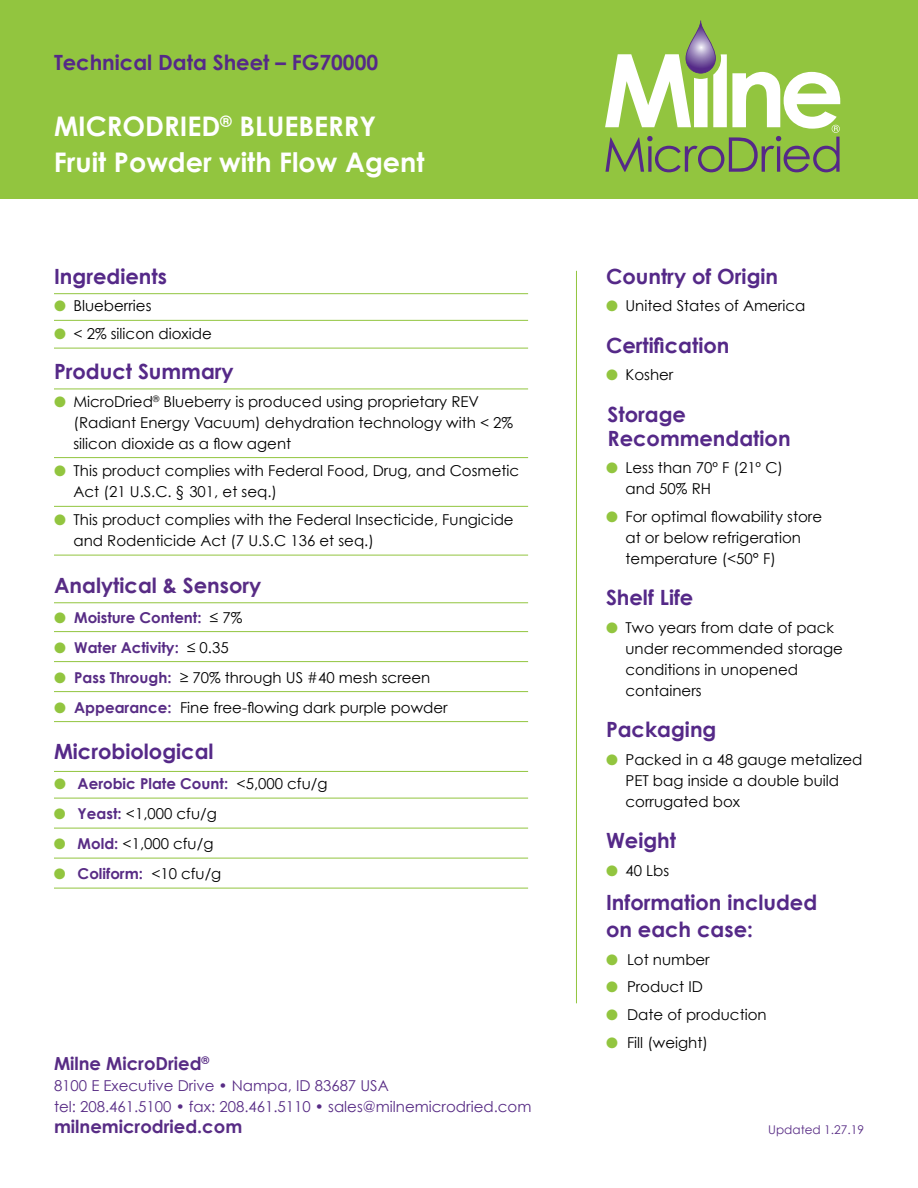
<style>
.page{position:relative;width:918px;height:1188px;background:#fff}
.page>*{position:absolute;margin:0;border:0;box-sizing:border-box;transform-origin:0 0}
.t1{font:700 27px/36px "Century Gothic";color:#fff}
.t2{font:700 21px/24px "Century Gothic";color:#552988}
.t3{font:700 21px "Century Gothic";color:#582c85}
.t4{font:700 18px "Century Gothic";color:#582c85}
.t5{font:15px/21px "Century Gothic";color:#000}
.t6{font:15px/21px "Century Gothic";color:#582c85}
.t7{font:700 15px "Century Gothic";color:#582c85}
.t8{font:12px "Century Gothic";color:#582c85}
.s1{color:#92c53f}
.s2{font-weight:400;color:#000}
.s3{font-weight:700;color:#582c85}
</style>
<div class="page">
<div style="left:0;top:0;width:918px;height:199px;background:#92c53f"></div>
<hr style="left:576px;top:271px;width:1px;height:732px;background:#92c53f">
<svg style="left:605px;top:21px;width:235px;height:151px"></svg>
<hr style="left:54px;top:293px;width:474px;height:1px;background:#92c53f">
<hr style="left:54px;top:320px;width:474px;height:1px;background:#92c53f">
<hr style="left:54px;top:348px;width:474px;height:1px;background:#92c53f">
<hr style="left:54px;top:389px;width:474px;height:1px;background:#92c53f">
<hr style="left:54px;top:457px;width:474px;height:1px;background:#92c53f">
<hr style="left:54px;top:506px;width:474px;height:1px;background:#92c53f">
<hr style="left:54px;top:555px;width:474px;height:1px;background:#92c53f">
<hr style="left:54px;top:602px;width:474px;height:1px;background:#92c53f">
<hr style="left:54px;top:631px;width:474px;height:1px;background:#92c53f">
<hr style="left:54px;top:661px;width:474px;height:1px;background:#92c53f">
<hr style="left:54px;top:691px;width:474px;height:1px;background:#92c53f">
<hr style="left:54px;top:721px;width:474px;height:1px;background:#92c53f">
<hr style="left:54px;top:771px;width:474px;height:1px;background:#92c53f">
<hr style="left:54px;top:798px;width:474px;height:1px;background:#92c53f">
<hr style="left:54px;top:828px;width:474px;height:1px;background:#92c53f">
<hr style="left:54px;top:858px;width:474px;height:1px;background:#92c53f">
<hr style="left:54px;top:888px;width:474px;height:1px;background:#92c53f">
<h2 class="t2" style="left:54px;top:50px;width:326px">Technical Data Sheet – FG70000</h2>
<h1 class="t1" style="left:54px;top:107px;width:372px">MICRODRIED<sup>®</sup> BLUEBERRY<br>Fruit Powder with Flow Agent</h1>
<h2 class="t2" style="left:54px;top:263px;width:114px">Ingredients</h2>
<p class="t5" style="left:54px;top:295px;width:99px"><span class="s1">●</span> Blueberries</p>
<p class="t5" style="left:54px;top:323px;width:159px"><span class="s1">●</span> &lt; 2% silicon dioxide</p>
<h2 class="t2" style="left:54px;top:359px;width:181px">Product Summary</h2>
<p class="t5" style="left:74px;top:390px;width:441px;text-indent:-20px"><span class="s1">●</span> MicroDried<sup>®</sup> Blueberry is produced using proprietary REV (Radiant Energy Vacuum) dehydration technology with &lt; 2% silicon dioxide as a flow agent</p>
<p class="t5" style="left:74px;top:460px;width:447px;text-indent:-20px"><span class="s1">●</span> This product complies with Federal Food, Drug, and Cosmetic<br>Act (21 U.S.C. § 301, et seq.)</p>
<p class="t5" style="left:74px;top:509px;width:442px;text-indent:-20px"><span class="s1">●</span> This product complies with the Federal Insecticide, Fungicide and Rodenticide Act (7 U.S.C 136 et seq.)</p>
<h2 class="t3" style="left:54px;top:572px;width:209px">Analytical &amp; Sensory</h2>
<p class="t7" style="left:54px;top:608px;width:190px"><span class="s1">●</span> Moisture Content: <span class="s2">≤ 7%</span></p>
<p class="t7" style="left:54px;top:638px;width:176px"><span class="s1">●</span> Water Activity: <span class="s2">≤ 0.35</span></p>
<p class="t5" style="left:54px;top:666px;width:378px"><span class="s1">●</span> <span class="s3">Pass Through:</span> ≥ 70% through US #40 mesh screen</p>
<p class="t5" style="left:54px;top:696px;width:395px"><span class="s1">●</span> <span class="s3">Appearance:</span> Fine free-flowing dark purple powder</p>
<h2 class="t2" style="left:54px;top:739px;width:161px">Microbiological</h2>
<p class="t7" style="left:54px;top:774px;width:275px"><span class="s1">●</span> Aerobic Plate Count: <span class="s2">&lt;5,000 cfu/g</span></p>
<p class="t5" style="left:54px;top:803px;width:164px"><span class="s1">●</span> <span class="s3">Yeast:</span> &lt;1,000 cfu/g</p>
<p class="t5" style="left:54px;top:833px;width:161px"><span class="s1">●</span> <span class="s3">Mold:</span> &lt;1,000 cfu/g</p>
<p class="t7" style="left:54px;top:864px;width:169px"><span class="s1">●</span> Coliform: <span class="s2">&lt;10 cfu/g</span></p>
<p class="t4" style="left:54px;top:1052px;width:157px">Milne MicroDried<sup>®</sup></p>
<p class="t6" style="left:54px;top:1075px;width:479px">8100 E Executive Drive • Nampa, ID 83687 USA<br>tel: 208.461.5100 • fax: 208.461.5110 • sales@milnemicrodried.com</p>
<p class="t4" style="left:54px;top:1115px;width:190px">milnemicrodried.com</p>
<h2 class="t2" style="left:606px;top:263px;width:174px">Country of Origin</h2>
<p class="t5" style="left:606px;top:295px;width:201px"><span class="s1">●</span> United States of America</p>
<h2 class="t2" style="left:606px;top:332px;width:125px">Certification</h2>
<p class="t5" style="left:606px;top:364px;width:69px"><span class="s1">●</span> Kosher</p>
<h2 class="t2" style="left:608px;top:401px;width:185px">Storage<br>Recommendation</h2>
<p class="t5" style="left:626px;top:457px;width:159px;text-indent:-20px"><span class="s1">●</span> Less than 70º F (21º C) and 50% RH</p>
<p class="t5" style="left:626px;top:506px;width:198px;text-indent:-20px"><span class="s1">●</span> For optimal flowability store at or below refrigeration temperature (&lt;50° F)</p>
<h2 class="t2" style="left:606px;top:585px;width:89px">Shelf Life</h2>
<p class="t5" style="left:626px;top:617px;width:219px;text-indent:-20px"><span class="s1">●</span> Two years from date of pack under recommended storage conditions in unopened containers</p>
<h2 class="t2" style="left:606px;top:717px;width:112px">Packaging</h2>
<p class="t5" style="left:626px;top:749px;width:239px;text-indent:-20px"><span class="s1">●</span> Packed in a 48 gauge metalized<br>PET bag inside a double build corrugated box</p>
<h2 class="t2" style="left:606px;top:828px;width:72px">Weight</h2>
<p class="t5" style="left:606px;top:860px;width:65px"><span class="s1">●</span> 40 Lbs</p>
<h2 class="t2" style="left:606px;top:888px;width:213px;line-height:27px">Information included on each case:</h2>
<p class="t5" style="left:606px;top:948px;width:105px"><span class="s1">●</span> Lot number</p>
<p class="t5" style="left:606px;top:976px;width:99px"><span class="s1">●</span> Product ID</p>
<p class="t5" style="left:606px;top:1004px;width:162px"><span class="s1">●</span> Date of production</p>
<p class="t5" style="left:606px;top:1032px;width:104px"><span class="s1">●</span> Fill (weight)</p>
<p class="t8" style="left:768px;top:1122px;width:97px">Updated 1.27.19</p>
</div>
